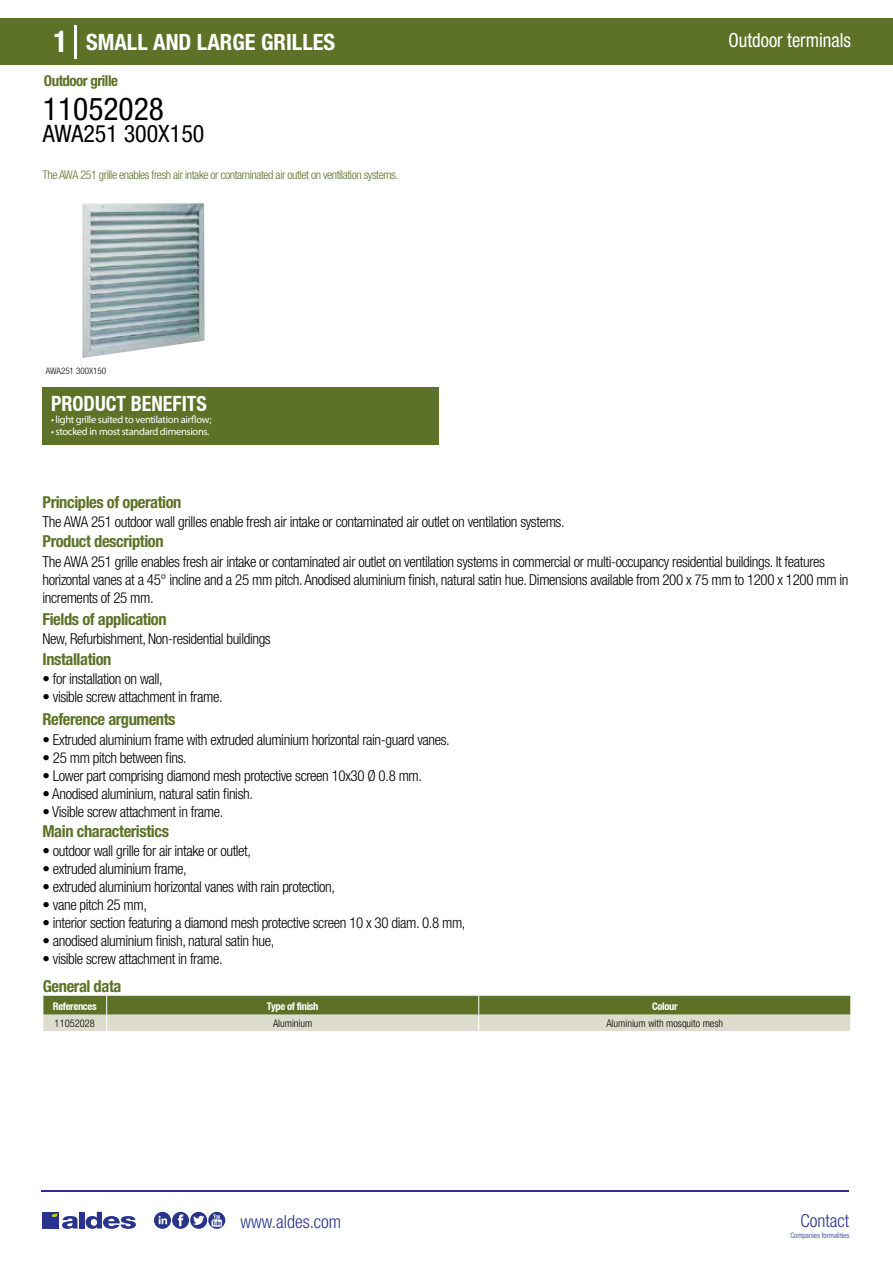
<style>
.page{position:relative;width:893px;height:1263px;background:#fff}
.page>*{position:absolute;margin:0;border:0;box-sizing:border-box;transform-origin:0 0}
.t1{font:condensed 31.5px "Helvetica Neue LT Std";color:#000}
.t2{font:condensed 24px "Helvetica Neue LT Std";color:#000}
.t3{font:700 condensed 22.5px "Helvetica Neue LT Std";color:#fff}
.t4{font:700 condensed 21px "Helvetica Neue";color:#fff;scale:.95 1}
.t5{font:condensed 19.5px "Helvetica Neue LT Std";color:#fff;scale:.95 1}
.t6{font:300 condensed 18px "Helvetica Neue";color:#28348b}
.t7{font:700 condensed 16.5px "Helvetica Neue LT Std";letter-spacing:-.025em;color:#5d7227}
.t8{font:300 condensed 15px/18px "Helvetica Neue LT Std";letter-spacing:-.025em;color:#000}
.t9{font:700 condensed 15px "Helvetica Neue LT Std";letter-spacing:-.035em;color:#5d7227}
.t10{font:300 condensed 12px "Helvetica Neue LT Std";letter-spacing:-.035em;color:#5d7227}
.t11{font:10.5px "Myriad Pro";letter-spacing:-.03em;color:#fff}
.t12{font:300 condensed 10.5px "Helvetica Neue";color:#000}
.t13{font:700 condensed 10.5px "Helvetica Neue";letter-spacing:-.03em;color:#fff}
.t14{font:300 condensed 9px "Helvetica Neue";color:#000}
.t15{font:300 condensed 7.5px "Helvetica Neue";color:#28348b}
.s1{font-size:30px}
</style>
<div class="page">
<div style="left:0;top:18px;width:893px;height:46px;background:#5d7227"></div>
<div style="left:43px;top:387px;width:396px;height:57px;background:#5d7227"></div>
<hr style="left:74px;top:25px;width:2px;height:33px;background:#fff">
<svg style="left:82px;top:203px;width:123px;height:155px;background:#a3b3b6"></svg>
<svg style="left:43px;top:996px;width:808px;height:35px;background:#99a476"></svg>
<hr style="left:41px;top:1190px;width:808px;height:1px;background:#28348b">
<svg style="left:154px;top:1212px;width:71px;height:17px"></svg>
<div style="left:42px;top:1212px;width:17px;height:16px;background:#28348b"></div>
<div style="left:79px;top:1212px;width:5px;height:16px;background:#28348b"></div>
<svg style="left:86px;top:1212px;width:50px;height:17px"></svg>
<svg style="left:52px;top:1213px;width:26px;height:16px"></svg>
<h3 class="t3" style="left:54px;top:28px;width:283px"><span class="s1">1</span> SMALL AND LARGE GRILLES</h3>
<h3 class="t5" style="left:729px;top:29px;width:130px">Outdoor terminals</h3>
<p class="t9" style="left:44px;top:71px;width:76px">Outdoor grille</p>
<h1 class="t1" style="left:43px;top:91px;width:122px">11052028</h1>
<h2 class="t2" style="left:43px;top:120px;width:163px">AWA251 300X150</h2>
<p class="t10" style="left:43px;top:167px;width:357px">The AWA 251 grille enables fresh air intake or contaminated air outlet on ventilation systems.</p>
<p class="t14" style="left:46px;top:365px;width:62px">AWA251 300X150</p>
<p class="t14" style="left:63px;top:365px;width:32px">251 grille</p>
<h3 class="t4" style="left:51px;top:391px;width:166px">PRODUCT BENEFITS</h3>
<p class="t11" style="left:51px;top:413px;width:162px">• light grille suited to ventilation airflow;</p>
<p class="t11" style="left:51px;top:425px;width:160px">• stocked in most standard dimensions.</p>
<p class="t7" style="left:43px;top:492px;width:140px">Principles of operation</p>
<p class="t7" style="left:43px;top:531px;width:123px">Product description</p>
<p class="t8" style="left:43px;top:513px;width:524px">The AWA 251 outdoor wall grilles enable fresh air intake or contaminated air outlet on ventilation systems.</p>
<p class="t8" style="left:43px;top:552px;width:807px">The AWA 251 grille enables fresh air intake or contaminated air outlet on ventilation systems in commercial or multi-occupancy residential buildings. It features horizontal vanes at a 45° incline and a 25 mm pitch. Anodised aluminium finish, natural satin hue. Dimensions available from 200 x 75 mm to 1200 x 1200 mm in increments of 25 mm.</p>
<p class="t8" style="left:43px;top:630px;width:230px">New, Refurbishment, Non-residential buildings</p>
<p class="t8" style="left:43px;top:669px;width:122px">• for installation on wall,</p>
<p class="t8" style="left:43px;top:687px;width:182px">• visible screw attachment in frame.</p>
<p class="t7" style="left:43px;top:609px;width:126px">Fields of application</p>
<p class="t7" style="left:43px;top:649px;width:70px">Installation</p>
<p class="t7" style="left:43px;top:709px;width:135px">Reference arguments</p>
<p class="t8" style="left:43px;top:730px;width:409px">• Extruded aluminium frame with extruded aluminium horizontal rain-guard vanes.</p>
<p class="t8" style="left:43px;top:748px;width:146px">• 25 mm pitch between fins.</p>
<p class="t8" style="left:43px;top:766px;width:381px">• Lower part comprising diamond mesh protective screen 10x30 Ø 0.8 mm.</p>
<p class="t8" style="left:43px;top:784px;width:212px">• Anodised aluminium, natural satin finish.</p>
<p class="t8" style="left:43px;top:802px;width:182px">• Visible screw attachment in frame.</p>
<p class="t7" style="left:43px;top:821px;width:128px">Main characteristics</p>
<p class="t8" style="left:43px;top:842px;width:210px">• outdoor wall grille for air intake or outlet,</p>
<p class="t8" style="left:43px;top:860px;width:146px">• extruded aluminium frame,</p>
<p class="t8" style="left:43px;top:878px;width:294px">• extruded aluminium horizontal vanes with rain protection,</p>
<p class="t8" style="left:43px;top:896px;width:106px">• vane pitch 25 mm,</p>
<p class="t8" style="left:43px;top:914px;width:424px">• interior section featuring a diamond mesh protective screen 10 x 30 diam. 0.8 mm,</p>
<p class="t8" style="left:43px;top:932px;width:233px">• anodised aluminium finish, natural satin hue,</p>
<p class="t8" style="left:43px;top:950px;width:182px">• visible screw attachment in frame.</p>
<p class="t7" style="left:43px;top:976px;width:80px">General data</p>
<p class="t13" style="left:53px;top:1000px;width:45px">References</p>
<p class="t13" style="left:267px;top:1000px;width:53px">Type of finish</p>
<p class="t13" style="left:652px;top:1000px;width:27px">Colour</p>
<p class="t12" style="left:55px;top:1017px;width:42px">11052028</p>
<p class="t12" style="left:273px;top:1017px;width:41px">Aluminium</p>
<p class="t12" style="left:606px;top:1017px;width:118px">Aluminium with mosquito mesh</p>
<p class="t6" style="left:240px;top:1211px;width:102px">www.aldes.com</p>
<p class="t6" style="left:800px;top:1211px;width:50px">Contact</p>
<p class="t15" style="left:790px;top:1230px;width:60px">Companies formalities</p>
</div>
